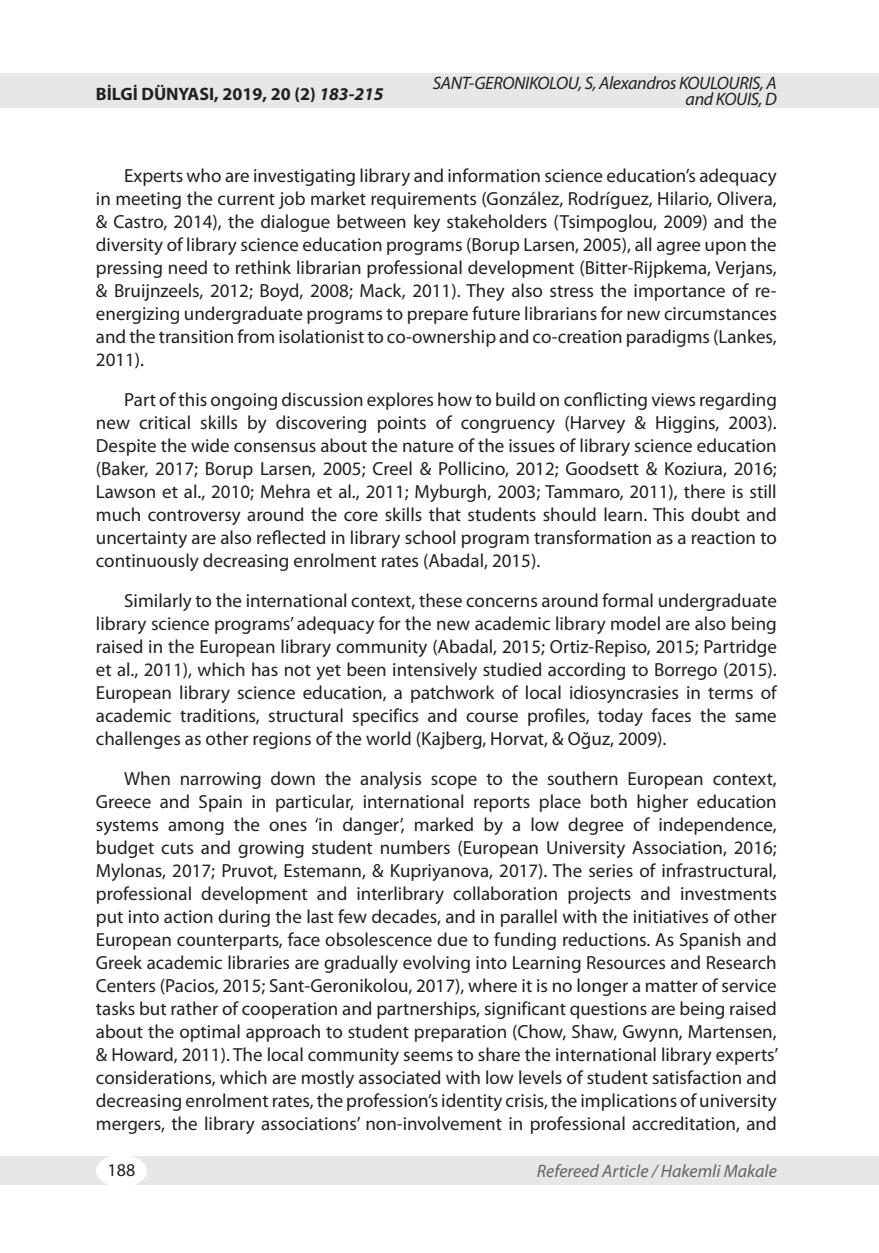
<style>
.page{position:relative;width:879px;height:1253px;background:#fff}
.page>*{position:absolute;margin:0;border:0;box-sizing:border-box;transform-origin:0 0}
.t1{font:19px/23px "Myriad Pro";color:#231f20;text-align:justify}
.t2{font:italic 18px/16px "Myriad Pro";letter-spacing:-.02em;color:#231f20;text-align:right}
.t3{font:700 18px "Myriad Pro";color:#231f20}
.t4{font:italic 18px "Myriad Pro";color:#636366}
.t5{font:18px "Myriad Pro";color:#231f20}
.s1{font-style:italic}
</style>
<div class="page">
<div style="left:0;top:74px;width:879px;height:34px;background:#e6e7e9"></div>
<div style="left:0;top:1156px;width:879px;height:28px;background:#e6e7e9"></div>
<div style="left:96px;top:1155px;width:51px;height:32px;background:#fff;border-radius:50%"></div>
<p class="t3" style="left:96px;top:82px;width:289px">BİLGİ DÜNYASI, 2019, 20 (2) <span class="s1">183-215</span></p>
<p class="t2" style="left:433px;top:75px;width:345px">SANT-GERONIKOLOU, S, Alexandros KOULOURIS, A and KOUIS, D</p>
<p class="t1" style="left:96px;top:163px;width:682px;text-indent:28px">Experts who are investigating library and information science education’s adequacy in meeting the current job market requirements (González, Rodríguez, Hilario, Olivera, &amp; Castro, 2014), the dialogue between key stakeholders (Tsimpoglou, 2009) and the diversity of library science education programs (Borup Larsen, 2005), all agree upon the pressing need to rethink librarian professional development (Bitter-Rijpkema, Verjans, &amp; Bruijnzeels, 2012; Boyd, 2008; Mack, 2011). They also stress the importance of re&shy;energizing undergraduate programs to prepare future librarians for new circumstances and the transition from isolationist to co-ownership and co-creation paradigms (Lankes, 2011).</p>
<p class="t1" style="left:96px;top:387px;width:682px;text-indent:28px">Part of this ongoing discussion explores how to build on conflicting views regarding new critical skills by discovering points of congruency (Harvey &amp; Higgins, 2003).<br>Despite the wide consensus about the nature of the issues of library science education (Baker, 2017; Borup Larsen, 2005; Creel &amp; Pollicino, 2012; Goodsett &amp; Koziura, 2016; Lawson et al., 2010; Mehra et al., 2011; Myburgh, 2003; Tammaro, 2011), there is still much controversy around the core skills that students should learn. This doubt and uncertainty are also reflected in library school program transformation as a reaction to continuously decreasing enrolment rates (Abadal, 2015).</p>
<p class="t1" style="left:96px;top:588px;width:682px;text-indent:28px">Similarly to the international context, these concerns around formal undergraduate library science programs’ adequacy for the new academic library model are also being raised in the European library community (Abadal, 2015; Ortiz-Repiso, 2015; Partridge et al., 2011), which has not yet been intensively studied according to Borrego (2015).<br>European library science education, a patchwork of local idiosyncrasies in terms of academic traditions, structural specifics and course profiles, today faces the same challenges as other regions of the world (Kajberg, Horvat, &amp; Oğuz, 2009).</p>
<p class="t1" style="left:96px;top:767px;width:684px;text-indent:28px">When narrowing down the analysis scope to the southern European context, Greece and Spain in particular, international reports place both higher education systems among the ones ‘in danger’, marked by a low degree of independence, budget cuts and growing student numbers (European University Association, 2016; Mylonas, 2017; Pruvot, Estemann, &amp; Kupriyanova, 2017). The series of infrastructural, professional development and interlibrary collaboration projects and investments put into action during the last few decades, and in parallel with the initiatives of other European counterparts, face obsolescence due to funding reductions. As Spanish and Greek academic libraries are gradually evolving into Learning Resources and Research Centers (Pacios, 2015; Sant-Geronikolou, 2017), where it is no longer a matter of service tasks but rather of cooperation and partnerships, significant questions are being raised about the optimal approach to student preparation (Chow, Shaw, Gwynn, Martensen, &amp; Howard, 2011). The local community seems to share the international library experts’ considerations, which are mostly associated with low levels of student satisfaction and decreasing enrolment rates, the profession’s identity crisis, the implications of university mergers, the library associations’ non-involvement in professional accreditation, and</p>
<p class="t5" style="left:108px;top:1159px;width:29px">188</p>
<p class="t4" style="left:537px;top:1160px;width:241px">Refereed Article / Hakemli Makale</p>
</div>
